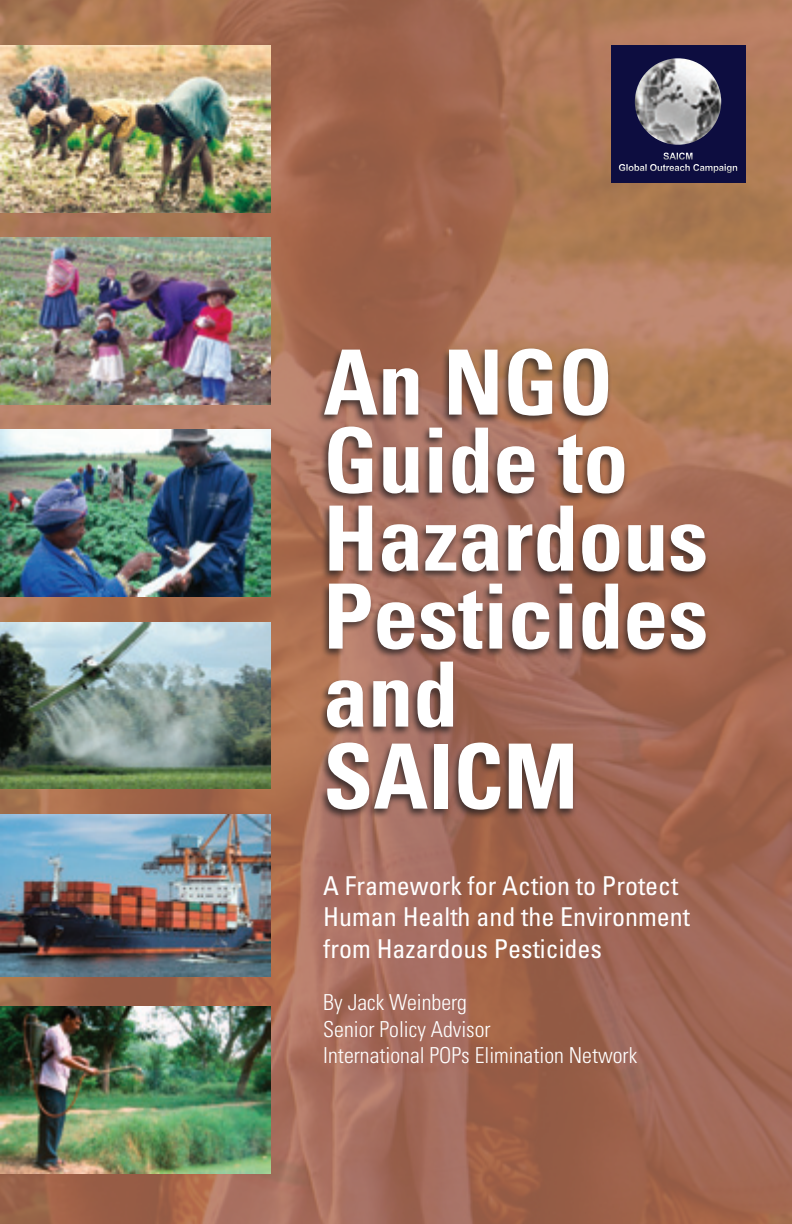
<style>
.page{position:relative;width:792px;height:1224px;background:#fff}
.page>*{position:absolute;margin:0;border:0;box-sizing:border-box;transform-origin:0 0}
.t1{font:700 condensed 90px/79.4px "Univers LT Std";color:#fff}
.t2{font:condensed 26px/31.2px "Univers LT Std";color:#fff}
.t3{font:300 condensed 22px "Univers LT Std";color:#fff}
</style>
<div class="page">
<img style="left:0;top:0;width:792px;height:1224px">
<div style="left:316px;top:346px;width:394px;height:473px;background:#231f20;opacity:.75"></div>
<div style="left:611px;top:45px;width:134px;height:138px;background:#0d0d40"></div>
<img style="left:635px;top:58px;width:86px;height:87px;border-radius:43px">
<svg style="left:619px;top:153px;width:107px;height:18px"></svg>
<img style="left:0;top:45px;width:271px;height:167px">
<img style="left:0;top:238px;width:271px;height:166px">
<img style="left:0;top:430px;width:271px;height:167px">
<img style="left:0;top:622px;width:271px;height:167px">
<img style="left:0;top:814px;width:271px;height:162px">
<img style="left:0;top:1007px;width:271px;height:166px">
<p class="t1" style="left:323px;top:343px;width:307px;line-height:78px">An NGO<br>Guide to</p>
<p class="t1" style="left:323px;top:499px;width:387px">Hazardous<br>Pesticides and<br>SAICM</p>
<p class="t2" style="left:323px;top:870px;width:368px">A Framework for Action to Protect<br>Human Health and the Environment from Hazardous Pesticides</p>
<p class="t3" style="left:323px;top:990px;width:145px">By Jack Weinberg</p>
<p class="t3" style="left:323px;top:1016px;width:169px">Senior Policy Advisor</p>
<p class="t3" style="left:323px;top:1042px;width:315px">International POPs Elimination Network</p>
</div>
